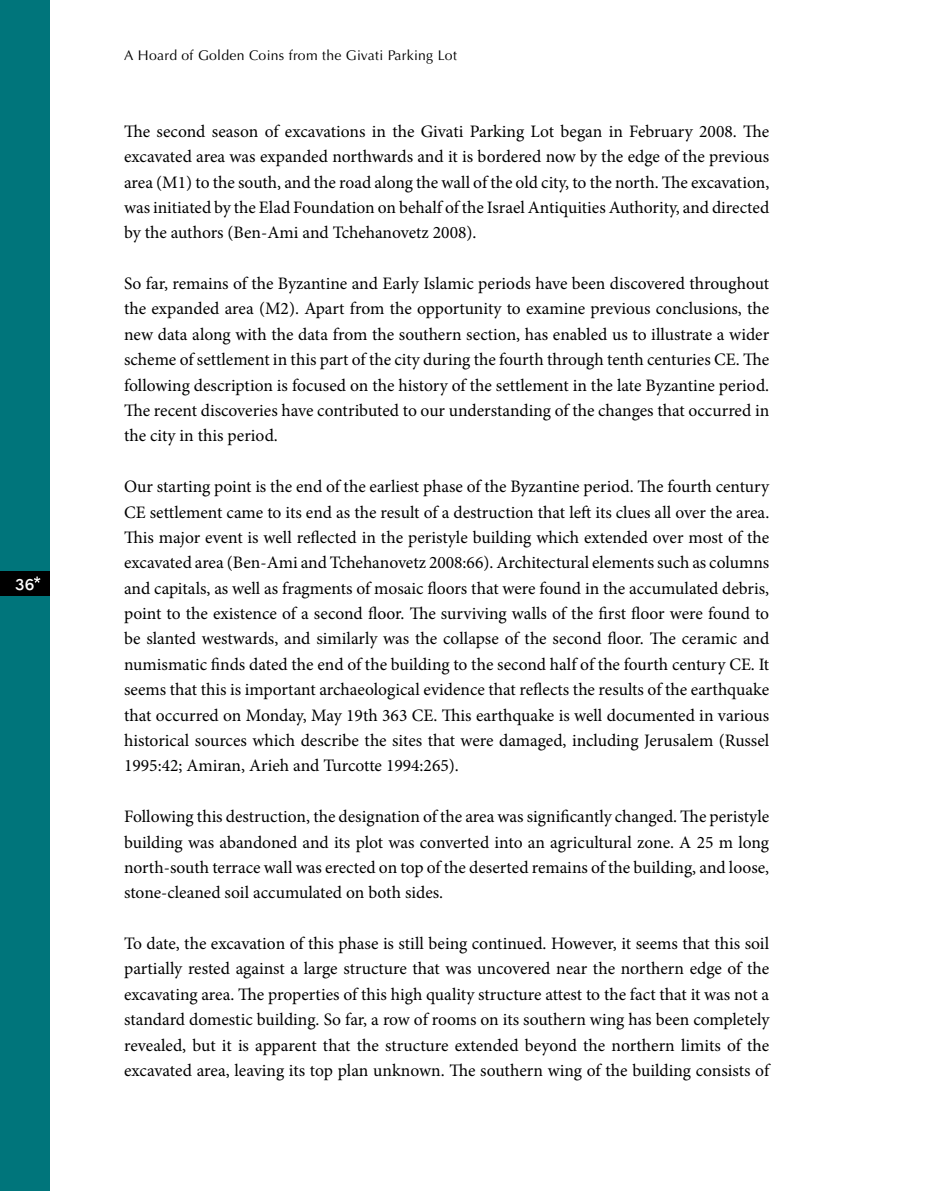
<style>
.page{position:relative;width:943px;height:1191px;background:#fff}
.page>*{position:absolute;margin:0;border:0;box-sizing:border-box;transform-origin:0 0}
.t1{font:21px "Arial Hebrew";color:#fff}
.t2{font:17.5px/25.4px "Minion Pro";color:#000;text-align:justify}
.t3{font:14px "Optima";letter-spacing:.02em;color:#000}
</style>
<div class="page">
<div style="left:0;top:0;width:50px;height:1191px;background:#00757b"></div>
<div style="left:0;top:570px;width:50px;height:25px;background:#000"></div>
<svg style="left:34px;top:576px;width:6px;height:7px"></svg>
<p class="t1" style="left:15px;top:574px;width:21px">36</p>
<p class="t3" style="left:124px;top:47px;width:334px">A Hoard of Golden Coins from the Givati Parking Lot</p>
<p class="t2" style="left:124px;top:119px;width:646px">The second season of excavations in the Givati Parking Lot began in February 2008. The excavated area was expanded northwards and it is bordered now by the edge of the previous area (M1) to the south, and the road along the wall of the old city, to the north. The excavation, was initiated by the Elad Foundation on behalf of the Israel Antiquities Authority, and directed by the authors (Ben-Ami and Tchehanovetz 2008).</p>
<p class="t2" style="left:124px;top:271px;width:646px">So far, remains of the Byzantine and Early Islamic periods have been discovered throughout the expanded area (M2). Apart from the opportunity to examine previous conclusions, the new data along with the data from the southern section, has enabled us to illustrate a wider scheme of settlement in this part of the city during the fourth through tenth centuries CE. The following description is focused on the history of the settlement in the late Byzantine period.<br>The recent discoveries have contributed to our understanding of the changes that occurred in the city in this period.</p>
<p class="t2" style="left:124px;top:474px;width:646px">Our starting point is the end of the earliest phase of the Byzantine period. The fourth century CE settlement came to its end as the result of a destruction that left its clues all over the area.<br>This major event is well reflected in the peristyle building which extended over most of the excavated area (Ben-Ami and Tchehanovetz 2008:66). Architectural elements such as columns and capitals, as well as fragments of mosaic floors that were found in the accumulated debris, point to the existence of a second floor. The surviving walls of the first floor were found to be slanted westwards, and similarly was the collapse of the second floor. The ceramic and numismatic finds dated the end of the building to the second half of the fourth century CE. It seems that this is important archaeological evidence that reflects the results of the earthquake that occurred on Monday, May 19th 363 CE. This earthquake is well documented in various historical sources which describe the sites that were damaged, including Jerusalem (Russel 1995:42; Amiran, Arieh and Turcotte 1994:265).</p>
<p class="t2" style="left:124px;top:804px;width:646px">Following this destruction, the designation of the area was significantly changed. The peristyle building was abandoned and its plot was converted into an agricultural zone. A 25 m long north-south terrace wall was erected on top of the deserted remains of the building, and loose, stone-cleaned soil accumulated on both sides.</p>
<p class="t2" style="left:124px;top:931px;width:646px">To date, the excavation of this phase is still being continued. However, it seems that this soil partially rested against a large structure that was uncovered near the northern edge of the excavating area. The properties of this high quality structure attest to the fact that it was not a standard domestic building. So far, a row of rooms on its southern wing has been completely revealed, but it is apparent that the structure extended beyond the northern limits of the excavated area, leaving its top plan unknown. The southern wing of the building consists of</p>
</div>
